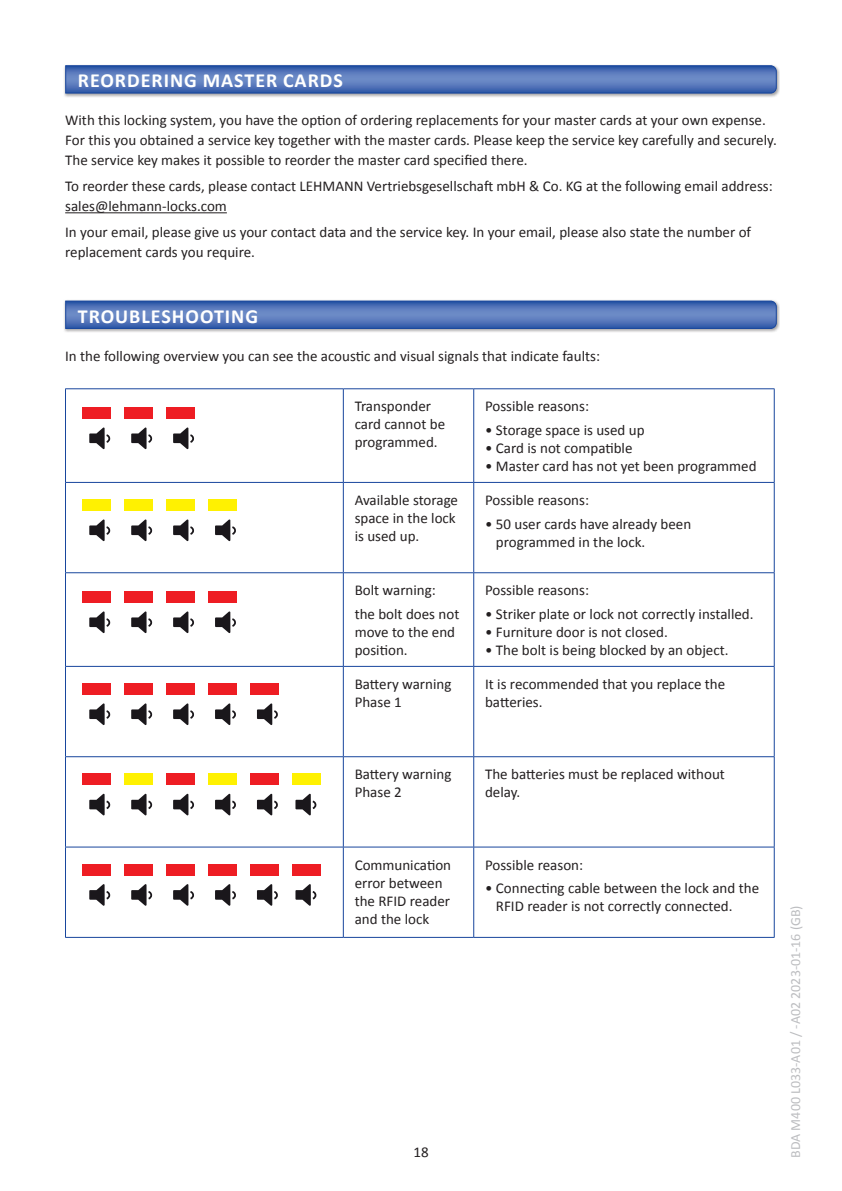
<style>
.page{position:relative;width:842px;height:1191px;background:#fff}
.page>*{position:absolute;margin:0;border:0;box-sizing:border-box;transform-origin:0 0}
.t1{font:700 20px "Calibri";letter-spacing:.05em;color:#fff}
.t2{font:15px/18px "Calibri";color:#231f20}
.t3{font:14px "Calibri";color:#bcbdc0}
</style>
<div class="page">
<hr style="left:65px;top:212px;width:162px;height:1px;background:#231f20">
<div style="left:63px;top:64px;width:717px;height:34px;background:#231f20;opacity:.4"></div>
<svg style="left:65px;top:65px;width:712px;height:29px"></svg>
<svg style="left:66px;top:389px;width:277px;height:548px"></svg>
<svg style="left:344px;top:389px;width:430px;height:548px"></svg>
<hr style="left:65px;top:388px;width:278px;height:1px;background:#18469d">
<hr style="left:65px;top:389px;width:1px;height:93px;background:#18469d">
<hr style="left:343px;top:388px;width:131px;height:1px;background:#18469d">
<hr style="left:343px;top:389px;width:1px;height:93px;background:#18469d">
<hr style="left:474px;top:388px;width:300px;height:1px;background:#18469d">
<hr style="left:473px;top:389px;width:1px;height:93px;background:#18469d">
<hr style="left:774px;top:389px;width:1px;height:93px;background:#18469d">
<hr style="left:65px;top:482px;width:278px;height:1px;background:#18469d">
<hr style="left:65px;top:483px;width:1px;height:89px;background:#18469d">
<hr style="left:343px;top:482px;width:131px;height:1px;background:#18469d">
<hr style="left:343px;top:483px;width:1px;height:89px;background:#18469d">
<hr style="left:474px;top:482px;width:300px;height:1px;background:#18469d">
<hr style="left:473px;top:483px;width:1px;height:89px;background:#18469d">
<hr style="left:774px;top:483px;width:1px;height:89px;background:#18469d">
<hr style="left:65px;top:572px;width:278px;height:1px;background:#18469d">
<hr style="left:65px;top:573px;width:1px;height:93px;background:#18469d">
<hr style="left:343px;top:572px;width:131px;height:1px;background:#18469d">
<hr style="left:343px;top:573px;width:1px;height:93px;background:#18469d">
<hr style="left:474px;top:572px;width:300px;height:1px;background:#18469d">
<hr style="left:473px;top:573px;width:1px;height:93px;background:#18469d">
<hr style="left:774px;top:573px;width:1px;height:93px;background:#18469d">
<hr style="left:65px;top:666px;width:278px;height:1px;background:#18469d">
<hr style="left:65px;top:666px;width:1px;height:90px;background:#18469d">
<hr style="left:343px;top:666px;width:131px;height:1px;background:#18469d">
<hr style="left:343px;top:666px;width:1px;height:90px;background:#18469d">
<hr style="left:474px;top:666px;width:300px;height:1px;background:#18469d">
<hr style="left:473px;top:666px;width:1px;height:90px;background:#18469d">
<hr style="left:774px;top:666px;width:1px;height:90px;background:#18469d">
<hr style="left:65px;top:756px;width:278px;height:1px;background:#18469d">
<hr style="left:65px;top:757px;width:1px;height:89px;background:#18469d">
<hr style="left:343px;top:756px;width:131px;height:1px;background:#18469d">
<hr style="left:343px;top:757px;width:1px;height:89px;background:#18469d">
<hr style="left:474px;top:756px;width:300px;height:1px;background:#18469d">
<hr style="left:473px;top:757px;width:1px;height:89px;background:#18469d">
<hr style="left:774px;top:757px;width:1px;height:89px;background:#18469d">
<hr style="left:65px;top:846px;width:278px;height:1px;background:#18469d">
<hr style="left:65px;top:847px;width:1px;height:90px;background:#18469d">
<hr style="left:343px;top:846px;width:131px;height:1px;background:#18469d">
<hr style="left:343px;top:847px;width:1px;height:90px;background:#18469d">
<hr style="left:474px;top:846px;width:300px;height:1px;background:#18469d">
<hr style="left:473px;top:847px;width:1px;height:90px;background:#18469d">
<hr style="left:774px;top:847px;width:1px;height:90px;background:#18469d">
<hr style="left:65px;top:937px;width:278px;height:1px;background:#18469d">
<hr style="left:343px;top:937px;width:131px;height:1px;background:#18469d">
<hr style="left:474px;top:937px;width:300px;height:1px;background:#18469d">
<div style="left:83px;top:407px;width:28px;height:12px;background:#ee1d23"></div>
<div style="left:124px;top:407px;width:29px;height:12px;background:#ee1d23"></div>
<div style="left:166px;top:407px;width:29px;height:12px;background:#ee1d23"></div>
<svg style="left:89px;top:427px;width:21px;height:22px"></svg>
<svg style="left:131px;top:427px;width:21px;height:22px"></svg>
<svg style="left:173px;top:427px;width:21px;height:22px"></svg>
<div style="left:83px;top:499px;width:28px;height:12px;background:#fff101"></div>
<div style="left:124px;top:499px;width:29px;height:12px;background:#fff101"></div>
<div style="left:166px;top:499px;width:29px;height:12px;background:#fff101"></div>
<div style="left:208px;top:499px;width:29px;height:12px;background:#fff101"></div>
<svg style="left:89px;top:519px;width:21px;height:22px"></svg>
<svg style="left:131px;top:519px;width:21px;height:22px"></svg>
<svg style="left:173px;top:519px;width:21px;height:22px"></svg>
<svg style="left:215px;top:519px;width:21px;height:22px"></svg>
<div style="left:83px;top:591px;width:28px;height:12px;background:#ee1d23"></div>
<div style="left:124px;top:591px;width:29px;height:12px;background:#ee1d23"></div>
<div style="left:166px;top:591px;width:29px;height:12px;background:#ee1d23"></div>
<div style="left:208px;top:591px;width:29px;height:12px;background:#ee1d23"></div>
<svg style="left:89px;top:611px;width:21px;height:22px"></svg>
<svg style="left:131px;top:611px;width:21px;height:22px"></svg>
<svg style="left:173px;top:611px;width:21px;height:22px"></svg>
<svg style="left:215px;top:611px;width:21px;height:22px"></svg>
<div style="left:83px;top:683px;width:28px;height:11px;background:#ee1d23"></div>
<div style="left:124px;top:683px;width:29px;height:11px;background:#ee1d23"></div>
<div style="left:166px;top:683px;width:29px;height:11px;background:#ee1d23"></div>
<div style="left:208px;top:683px;width:29px;height:11px;background:#ee1d23"></div>
<div style="left:250px;top:683px;width:28px;height:11px;background:#ee1d23"></div>
<svg style="left:89px;top:703px;width:21px;height:22px"></svg>
<svg style="left:131px;top:703px;width:21px;height:22px"></svg>
<svg style="left:173px;top:703px;width:21px;height:22px"></svg>
<svg style="left:215px;top:703px;width:21px;height:22px"></svg>
<svg style="left:257px;top:703px;width:21px;height:22px"></svg>
<div style="left:83px;top:773px;width:28px;height:12px;background:#ee1d23"></div>
<div style="left:124px;top:773px;width:29px;height:12px;background:#fff101"></div>
<div style="left:166px;top:773px;width:29px;height:12px;background:#ee1d23"></div>
<div style="left:208px;top:773px;width:29px;height:12px;background:#fff101"></div>
<div style="left:250px;top:773px;width:28px;height:12px;background:#ee1d23"></div>
<div style="left:292px;top:773px;width:28px;height:12px;background:#fff101"></div>
<svg style="left:89px;top:793px;width:21px;height:22px"></svg>
<svg style="left:131px;top:793px;width:21px;height:22px"></svg>
<svg style="left:173px;top:793px;width:21px;height:22px"></svg>
<svg style="left:215px;top:793px;width:21px;height:22px"></svg>
<svg style="left:257px;top:793px;width:21px;height:22px"></svg>
<svg style="left:295px;top:793px;width:21px;height:22px"></svg>
<div style="left:83px;top:864px;width:28px;height:11px;background:#ee1d23"></div>
<div style="left:124px;top:864px;width:29px;height:11px;background:#ee1d23"></div>
<div style="left:166px;top:864px;width:29px;height:11px;background:#ee1d23"></div>
<div style="left:208px;top:864px;width:29px;height:11px;background:#ee1d23"></div>
<div style="left:250px;top:864px;width:28px;height:11px;background:#ee1d23"></div>
<div style="left:292px;top:864px;width:28px;height:11px;background:#ee1d23"></div>
<svg style="left:89px;top:884px;width:21px;height:21px"></svg>
<svg style="left:131px;top:884px;width:21px;height:21px"></svg>
<svg style="left:173px;top:884px;width:21px;height:21px"></svg>
<svg style="left:215px;top:884px;width:21px;height:21px"></svg>
<svg style="left:257px;top:884px;width:21px;height:21px"></svg>
<svg style="left:295px;top:884px;width:21px;height:21px"></svg>
<div style="left:63px;top:299px;width:717px;height:34px;background:#231f20;opacity:.4"></div>
<svg style="left:65px;top:300px;width:712px;height:29px"></svg>
<h1 class="t1" style="left:78px;top:68px;width:267px">REORDERING MASTER CARDS</h1>
<p class="t2" style="left:65px;top:110px;width:713px;line-height:20px">With this locking system, you have the option of ordering replacements for your master cards at your own expense.<br>For this you obtained a service key together with the master cards. Please keep the service key carefully and securely.<br>The service key makes it possible to reorder the master card specified there.</p>
<p class="t2" style="left:65px;top:175px;width:709px;line-height:20px">To reorder these cards, please contact LEHMANN Vertriebsgesellschaft mbH &amp; Co. KG at the following email address: sales@lehmann-locks.com</p>
<p class="t2" style="left:65px;top:221px;width:687px;line-height:20px">In your email, please give us your contact data and the service key. In your email, please also state the number of replacement cards you require.</p>
<h1 class="t1" style="left:78px;top:304px;width:182px">TROUBLESHOOTING</h1>
<p class="t2" style="left:65px;top:346px;width:536px">In the following overview you can see the acoustic and visual signals that indicate faults:</p>
<p class="t2" style="left:355px;top:397px;width:92px">Transponder card cannot be programmed.</p>
<p class="t2" style="left:485px;top:397px;width:105px">Possible reasons:</p>
<p class="t2" style="left:485px;top:420px;width:161px">• Storage space is used up</p>
<p class="t2" style="left:485px;top:438px;width:149px">• Card is not compatible</p>
<p class="t2" style="left:485px;top:456px;width:273px">• Master card has not yet been programmed</p>
<p class="t2" style="left:355px;top:490px;width:105px">Available storage space in the lock is used up.</p>
<p class="t2" style="left:485px;top:490px;width:105px">Possible reasons:</p>
<p class="t2" style="left:496px;top:514px;width:197px;text-indent:-11px">• 50 user cards have already been programmed in the lock.</p>
<p class="t2" style="left:355px;top:578px;width:106px;line-height:23.6px">Bolt warning: the bolt does not</p>
<p class="t2" style="left:355px;top:622px;width:102px">move to the end position.</p>
<p class="t2" style="left:485px;top:580px;width:105px">Possible reasons:</p>
<p class="t2" style="left:485px;top:604px;width:270px">• Striker plate or lock not correctly installed.</p>
<p class="t2" style="left:485px;top:622px;width:184px">• Furniture door is not closed.</p>
<p class="t2" style="left:485px;top:640px;width:245px">• The bolt is being blocked by an object.</p>
<p class="t2" style="left:355px;top:674px;width:98px">Battery warning<br>Phase 1</p>
<p class="t2" style="left:485px;top:674px;width:242px">It is recommended that you replace the batteries.</p>
<p class="t2" style="left:355px;top:764px;width:98px">Battery warning<br>Phase 2</p>
<p class="t2" style="left:485px;top:764px;width:241px">The batteries must be replaced without delay.</p>
<p class="t2" style="left:355px;top:855px;width:98px">Communication error between the RFID reader and the lock</p>
<p class="t2" style="left:485px;top:855px;width:100px">Possible reason:</p>
<p class="t2" style="left:496px;top:878px;width:265px;text-indent:-11px">• Connecting cable between the lock and the<br>RFID reader is not correctly connected.</p>
<p class="t2" style="left:413px;top:1142px;width:17px">18</p>
<p class="t3" style="left:787px;top:1157px;width:254px;rotate:-90deg">BDA M400 L033-A01 / -A02 2023-01-16 (GB)</p>
</div>
